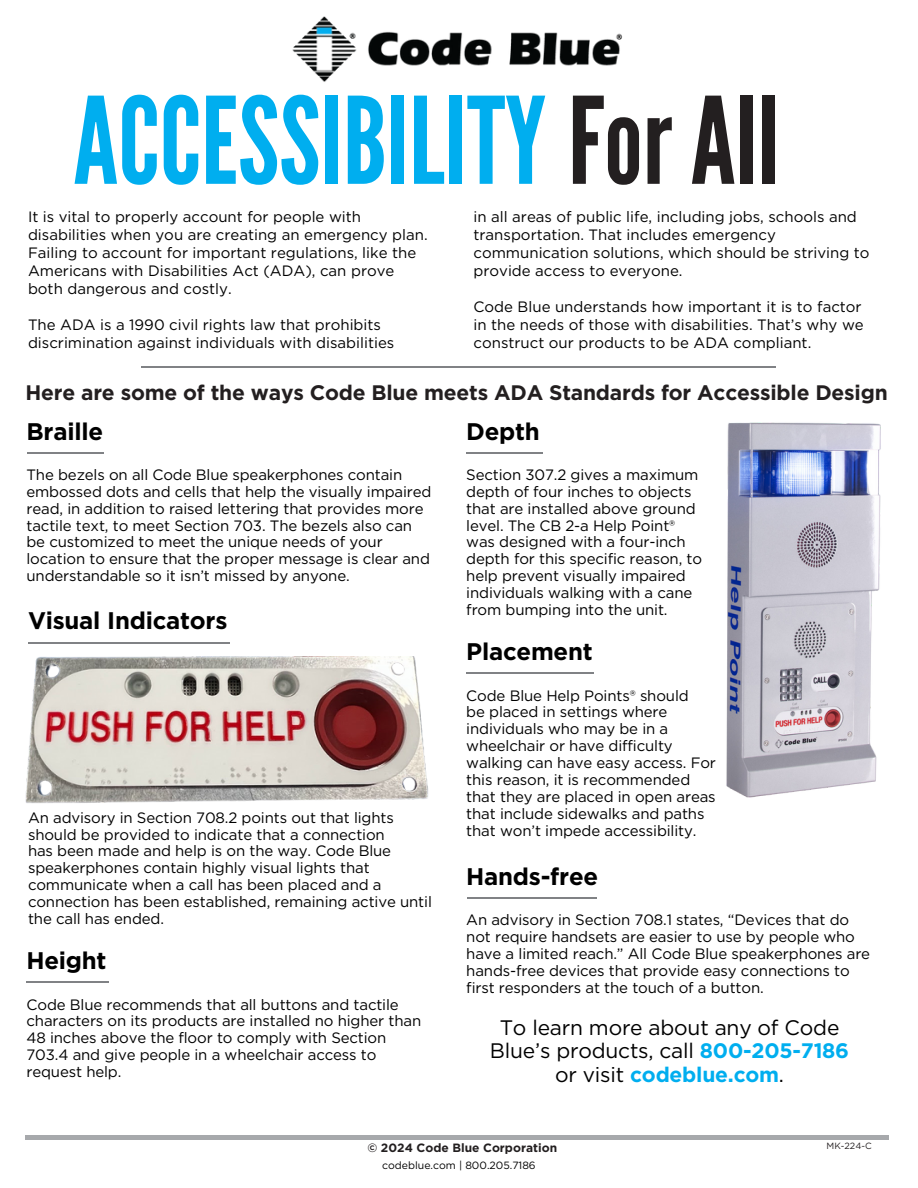
<style>
.page{position:relative;width:918px;height:1188px;background:#fff}
.page>*{position:absolute;margin:0;border:0;box-sizing:border-box;transform-origin:0 0}
.t1{font:120px "League Gothic";color:#00aeef}
.t2{font:700 24px "Gotham";letter-spacing:-.01em;color:#000}
.t3{font:21px/23.7px "Gotham";letter-spacing:-.01em;color:#000;text-align:center}
.t4{font:700 21px "Gotham";letter-spacing:-.01em;color:#231f20}
.t5{font:15px/16.8px "Gotham";letter-spacing:-.01em;color:#000}
.t6{font:700 12px "Gotham";color:#231f20}
.t7{font:10.5px "Gotham";color:#000}
.t8{font:9px "Gotham";color:#231f20}
.s1{color:#231f20}
.s2{font-weight:700;color:#00aeef}
</style>
<div class="page">
<hr style="left:25px;top:1135px;width:864px;height:4px;background:#a7a9ac">
<hr style="left:27px;top:452px;width:76px;height:2px;background:#808285">
<hr style="left:28px;top:642px;width:202px;height:1px;background:#808285">
<hr style="left:27px;top:982px;width:82px;height:1px;background:#808285">
<hr style="left:467px;top:898px;width:130px;height:1px;background:#808285">
<hr style="left:467px;top:673px;width:127px;height:1px;background:#808285">
<hr style="left:467px;top:452px;width:76px;height:2px;background:#808285">
<img style="left:726px;top:422px;width:155px;height:376px">
<hr style="left:142px;top:366px;width:634px;height:2px;background:#808285">
<img style="left:292px;top:16px;width:331px;height:66px">
<img style="left:25px;top:657px;width:404px;height:146px">
<h2 class="t1" style="left:73px;top:72px;width:707px">ACCESSIBILITY <span class="s1">ForAll</span></h2>
<p class="t5" style="left:28px;top:207px;width:401px;line-height:18px">It is vital to properly account for people with disabilities when you are creating an emergency plan.<br>Failing to account for important regulations, like the Americans with Disabilities Act (ADA), can prove both dangerous and costly.</p>
<h6 class="t5" style="left:28px;top:315px;width:368px;line-height:18px">The ADA is a 1990 civil rights law that prohibits discrimination against individuals with disabilities</h6>
<h6 class="t5" style="left:474px;top:207px;width:398px;line-height:18px">in all areas of public life, including jobs, schools and transportation. That includes emergency communication solutions, which should be striving to provide access to everyone.</h6>
<h3 class="t5" style="left:474px;top:297px;width:392px;line-height:18px">Code Blue understands how important it is to factor in the needs of those with disabilities. That’s why we construct our products to be ADA compliant.</h3>
<p class="t4" style="left:25px;top:380px;width:864px">Here are some of the ways Code Blue meets ADA Standards for Accessible Design</p>
<h6 class="t2" style="left:27px;top:417px;width:78px">Braille</h6>
<h4 class="t2" style="left:466px;top:417px;width:75px">Depth</h4>
<p class="t5" style="left:27px;top:466px;width:406px">The bezels on all Code Blue speakerphones contain embossed dots and cells that help the visually impaired read, in addition to raised lettering that provides more tactile text, to meet Section 703. The bezels also can be customized to meet the unique needs of your location to ensure that the proper message is clear and understandable so it isn’t missed by anyone.</p>
<h3 class="t5" style="left:466px;top:466px;width:237px">Section 307.2 gives a maximum depth of four inches to objects that are installed above ground level. The CB 2-a Help Point® was designed with a four-inch depth for this specific reason, to help prevent visually impaired individuals walking with a cane from bumping into the unit.</h3>
<h6 class="t2" style="left:28px;top:606px;width:201px">Visual Indicators</h6>
<h6 class="t5" style="left:28px;top:809px;width:405px">An advisory in Section 708.2 points out that lights should be provided to indicate that a connection<br>has been made and help is on the way. Code Blue speakerphones contain highly visual lights that communicate when a call has been placed and a connection has been established, remaining active until the call has ended.</h6>
<h6 class="t2" style="left:27px;top:946px;width:82px">Height</h6>
<h3 class="t5" style="left:27px;top:996px;width:396px">Code Blue recommends that all buttons and tactile characters on its products are installed no higher than 48 inches above the floor to comply with Section 703.4 and give people in a wheelchair access to request help.</h3>
<h6 class="t2" style="left:466px;top:637px;width:128px">Placement</h6>
<h6 class="t5" style="left:466px;top:687px;width:251px">Code Blue Help Points® should<br>be placed in settings where individuals who may be in a wheelchair or have difficulty walking can have easy access. For this reason, it is recommended that they are placed in open areas that include sidewalks and paths that won’t impede accessibility.</h6>
<h3 class="t2" style="left:466px;top:862px;width:133px">Hands-free</h3>
<h3 class="t5" style="left:466px;top:912px;width:405px">An advisory in Section 708.1 states, “Devices that do not require handsets are easier to use by people who have a limited reach.” All Code Blue speakerphones are hands-free devices that provide easy connections to first responders at the touch of a button.</h3>
<h5 class="t3" style="left:490px;top:1015px;width:361px">To learn more about any of Code<br>Blue’s products, call <span class="s2">800-205-7186 </span>or visit <span class="s2">codeblue.com</span>.</h5>
<p class="t6" style="left:367px;top:1141px;width:191px">© 2024 Code Blue Corporation</p>
<p class="t8" style="left:827px;top:1141px;width:47px">MK-224-C</p>
<p class="t7" style="left:382px;top:1159px;width:155px">codeblue.com | 800.205.7186</p>
</div>
